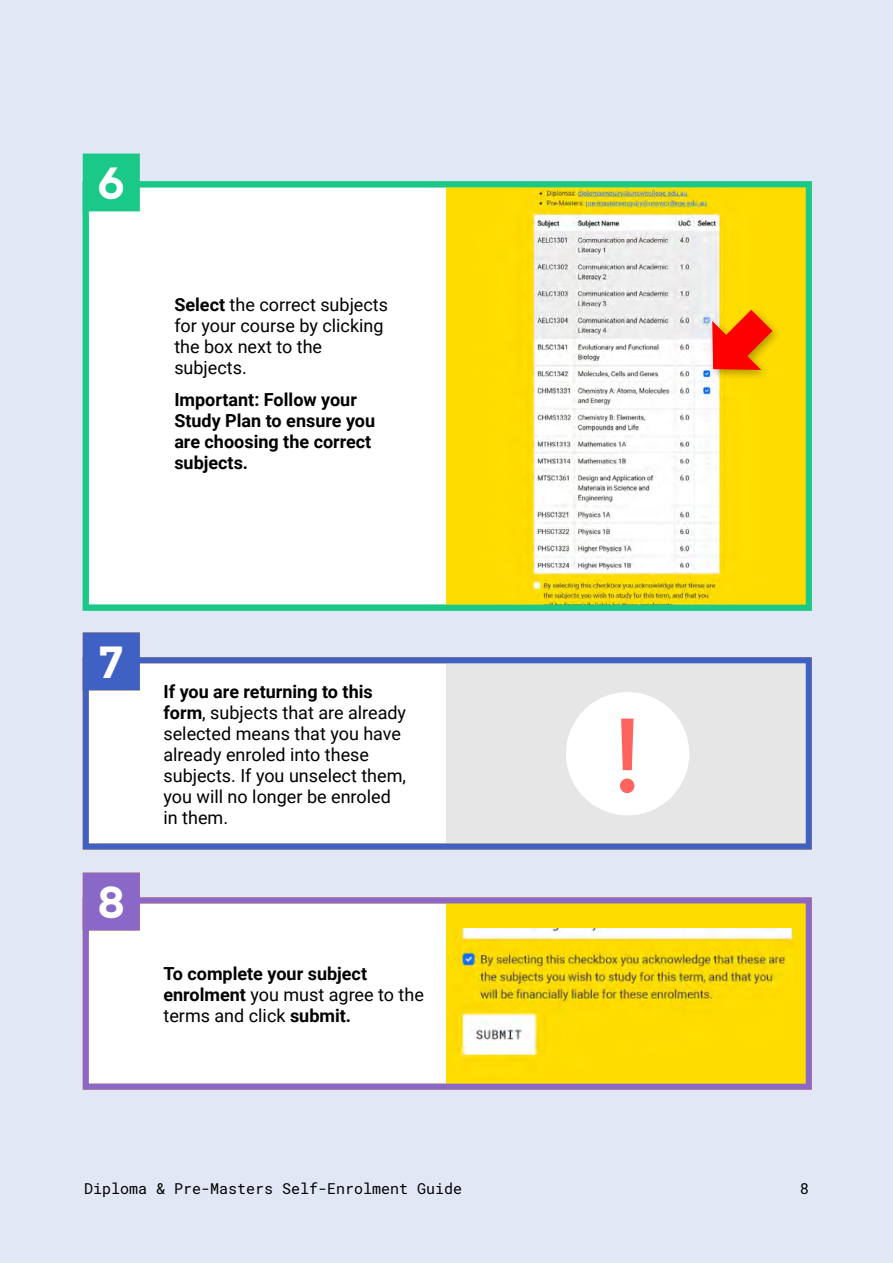
<style>
.page{position:relative;width:893px;height:1263px;background:#e2e7f6}
.page>*{position:absolute;margin:0;border:0;box-sizing:border-box;transform-origin:0 0}
.t1{font:105px "Clancy";color:#ff635d}
.t2{font:700 45px "Clancy";color:#fff}
.t3{font:18px/21px "Roboto";color:#000}
.t4{font:700 18px/21px "Roboto";color:#000}
.t5{font:15px "Roboto Mono";color:#000}
.s1{font-weight:700}
.s2{font-weight:400}
</style>
<div class="page">
<div style="left:83px;top:657px;width:729px;height:192px;background:#fff"></div>
<div style="left:83px;top:897px;width:729px;height:193px;background:#fff"></div>
<div style="left:83px;top:181px;width:729px;height:430px;background:#fff"></div>
<div style="left:446px;top:903px;width:360px;height:181px;background:#ffdc00"></div>
<div style="left:446px;top:663px;width:360px;height:180px;background:#e6e6e6"></div>
<img style="left:446px;top:188px;width:359px;height:416px">
<div style="left:566px;top:692px;width:123px;height:123px;background:#fff;border-radius:50%"></div>
<img style="left:454px;top:928px;width:340px;height:131px">
<div style="left:83px;top:897px;width:729px;height:193px;border:6px solid #8a68c8"></div>
<div style="left:85px;top:875px;width:53px;height:53px;background:#8a68c8"></div>
<div style="left:83px;top:873px;width:57px;height:57px;border:4px solid #8a68c8"></div>
<div style="left:83px;top:657px;width:729px;height:192px;border:6px solid #3f61c4"></div>
<div style="left:85px;top:635px;width:53px;height:53px;background:#3f61c4"></div>
<div style="left:83px;top:632px;width:57px;height:58px;border:4px solid #3f61c4"></div>
<div style="left:83px;top:181px;width:729px;height:430px;border:6px solid #1ac987"></div>
<div style="left:85px;top:156px;width:53px;height:53px;background:#1ac987"></div>
<div style="left:83px;top:154px;width:57px;height:57px;border:4px solid #1ac987"></div>
<svg style="left:681px;top:278px;width:123px;height:123px"></svg>
<h2 class="t2" style="left:97px;top:156px;width:30px">6</h2>
<p class="t3" style="left:174px;top:294px;width:215px"><span class="s1">Select</span> the correct subjects for your course by clicking the box next to the subjects.</p>
<p class="t4" style="left:174px;top:388px;width:202px">Important: Follow your<br>Study Plan to ensure you are choosing the correct subjects.</p>
<h2 class="t2" style="left:99px;top:635px;width:26px">7</h2>
<h2 class="t2" style="left:97px;top:875px;width:29px">8</h2>
<p class="t3" style="left:163px;top:680px;width:244px"><span class="s1">If you are returning to this form</span>, subjects that are already selected means that you have already enroled into these subjects. If you unselect them, you will no longer be enroled in them.</p>
<p class="t4" style="left:163px;top:962px;width:262px">To complete your subject enrolment <span class="s2">you must agree to the terms and click</span> submit.</p>
<h1 class="t1" style="left:615px;top:695px;width:26px">!</h1>
<p class="t5" style="left:84px;top:1178px;width:380px">Diploma &amp; Pre-Masters Self-Enrolment Guide</p>
<p class="t5" style="left:800px;top:1178px;width:10px">8</p>
<p class="t5" style="left:282px;top:1178px;width:236px">Build Your Timetabl Guide</p>
</div>
